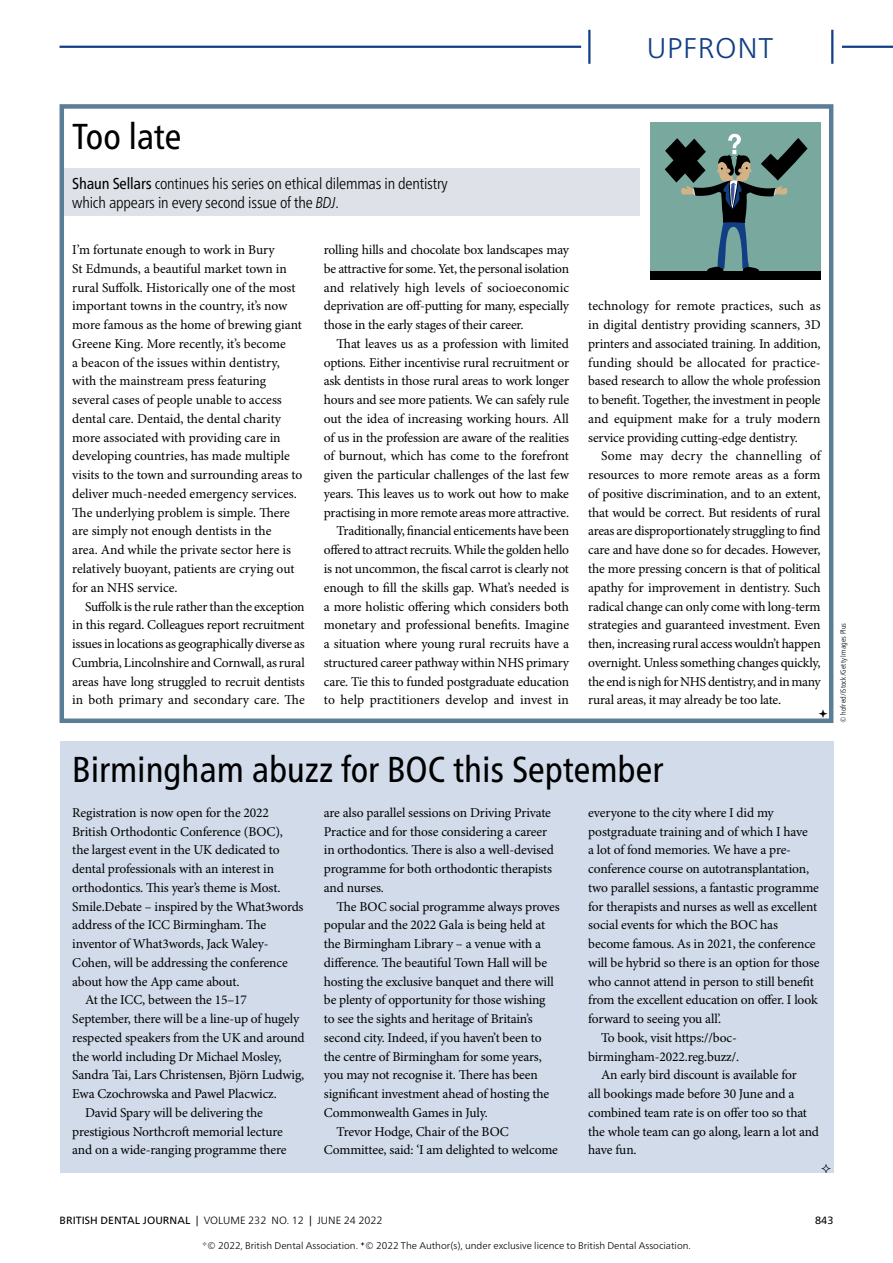
<style>
.page{position:relative;width:893px;height:1263px;background:#fff}
.page>*{position:absolute;margin:0;border:0;box-sizing:border-box;transform-origin:0 0}
.Title_3_Cnd_24pt{font:condensed 36px "Frutiger Neue LT Pro";color:#000}
.t1{font:300 28.5px "Frutiger Neue LT Pro";letter-spacing:.025em;color:#123f84}
.NoXML_Para_trailer_3{font:300 condensed 15.75px/18.9px "Frutiger Neue LT Pro";letter-spacing:-.01em;color:#000}
.Para_9pt_justified{font:13.5px/18.8px "Minion Pro";letter-spacing:-.015em;color:#000;text-align:justify}
.Para_9pt_ragged{font:13.5px/18.8px "Minion Pro";letter-spacing:-.01em;color:#000}
.Para_9pt_ragged_1st{font:13.5px/18.8px "Minion Pro";letter-spacing:-.005em;color:#000}
.t2{font:10.5px "Frutiger Neue LT Pro";letter-spacing:.005em;color:#000}
.t3{font:300 10.5px "Frutiger Neue LT Pro";letter-spacing:.005em;color:#000}
.t4{font:300 9.75px "Frutiger Neue LT Pro";color:#000}
.Image_Caption_copyri{font:300 condensed 7.5px "Frutiger Neue LT Pro";letter-spacing:.01em;color:#000}
.s1{font-weight:400}
.s2{font-style:italic}
.s3{font-weight:300}
</style>
<div class="page">
<div style="left:60px;top:742px;width:773px;height:431px;background:#d1dbea"></div>
<div style="left:60px;top:104px;width:773px;height:619px;border:4px solid #5b7d95"></div>
<div style="left:64px;top:168px;width:576px;height:48px;background:#dee2e8"></div>
<div style="left:651px;top:122px;width:170px;height:157px;background:#78a89e"></div>
<div style="left:651px;top:271px;width:170px;height:8px;background:#000"></div>
<svg style="left:665px;top:134px;width:143px;height:137px"></svg>
<hr style="left:60px;top:46px;width:521px;height:2px;background:#123f84">
<hr style="left:842px;top:46px;width:51px;height:2px;background:#123f84">
<hr style="left:588px;top:30px;width:2px;height:34px;background:#123f84">
<hr style="left:831px;top:30px;width:2px;height:34px;background:#123f84">
<h2 class="t1" style="left:647px;top:31px;width:128px">UPFRONT</h2>
<p class="Title_3_Cnd_24pt" style="left:72px;top:115px;width:111px">Too late</p>
<p class="NoXML_Para_trailer_3" style="left:72px;top:174px;width:377px"><span class="s1">Shaun Sellars</span> continues his series on ethical dilemmas in dentistry which appears in every second issue of the <span class="s2">BDJ</span>.</p>
<p class="Para_9pt_ragged_1st" style="left:72px;top:241px;width:232px">I’m fortunate enough to work in Bury<br>St Edmunds, a beautiful market town in rural Suffolk. Historically one of the most important towns in the country, it’s now more famous as the home of brewing giant Greene King. More recently, it’s become<br>a beacon of the issues within dentistry, with the mainstream press featuring several cases of people unable to access dental care. Dentaid, the dental charity more associated with providing care in developing countries, has made multiple visits to the town and surrounding areas to deliver much-needed emergency services.<br>The underlying problem is simple. There are simply not enough dentists in the<br>area. And while the private sector here is relatively buoyant, patients are crying out for an NHS service.</p>
<p class="Para_9pt_justified" style="left:72px;top:597px;width:234px;text-indent:13px">Suffolk is the rule rather than the exception in this regard. Colleagues report recruitment issues in locations as geographically diverse as Cumbria, Lincolnshire and Cornwall, as rural areas have long struggled to recruit dentists in both primary and secondary care. The</p>
<p class="Para_9pt_justified" style="left:324px;top:241px;width:247px">rolling hills and chocolate box landscapes may be attractive for some. Yet, the personal isolation and relatively high levels of socioeconomic deprivation are off-putting for many, especially those in the early stages of their career.</p>
<p class="Para_9pt_justified" style="left:324px;top:335px;width:247px;text-indent:13px">That leaves us as a profession with limited options. Either incentivise rural recruitment or ask dentists in those rural areas to work longer hours and see more patients. We can safely rule out the idea of increasing working hours. All of us in the profession are aware of the realities of burnout, which has come to the forefront given the particular challenges of the last few years. This leaves us to work out how to make practising in more remote areas more attractive.</p>
<p class="Para_9pt_justified" style="left:324px;top:522px;width:247px;text-indent:13px">Traditionally, financial enticements have been offered to attract recruits. While the golden hello is not uncommon, the fiscal carrot is clearly not enough to fill the skills gap. What’s needed is a more holistic offering which considers both monetary and professional benefits. Imagine a situation where young rural recruits have a structured career pathway within NHS primary care. Tie this to funded postgraduate education to help practitioners develop and invest in</p>
<p class="Para_9pt_justified" style="left:588px;top:297px;width:234px">technology for remote practices, such as in digital dentistry providing scanners, 3D printers and associated training. In addition, funding should be allocated for practice&shy;based research to allow the whole profession to benefit. Together, the investment in people and equipment make for a truly modern service providing cutting-edge dentistry.</p>
<p class="Para_9pt_justified" style="left:588px;top:447px;width:234px;text-indent:13px">Some may decry the channelling of resources to more remote areas as a form of positive discrimination, and to an extent, that would be correct. But residents of rural areas are disproportionately struggling to find care and have done so for decades. However, the more pressing concern is that of political apathy for improvement in dentistry. Such radical change can only come with long-term strategies and guaranteed investment. Even then, increasing rural access wouldn’t happen overnight. Unless something changes quickly, the end is nigh for NHS dentistry, and in many rural areas, it may already be too late.</p>
<p class="Title_3_Cnd_24pt" style="left:72px;top:749px;width:593px">Birmingham abuzz for BOC this September</p>
<p class="Para_9pt_ragged" style="left:324px;top:804px;width:232px">are also parallel sessions on Driving Private Practice and for those considering a career in orthodontics. There is also a well-devised programme for both orthodontic therapists and nurses.</p>
<p class="Para_9pt_ragged" style="left:324px;top:897px;width:237px;text-indent:13px">The BOC social programme always proves popular and the 2022 Gala is being held at the Birmingham Library – a venue with a difference. The beautiful Town Hall will be hosting the exclusive banquet and there will be plenty of opportunity for those wishing<br>to see the sights and heritage of Britain’s second city. Indeed, if you haven’t been to the centre of Birmingham for some years, you may not recognise it. There has been significant investment ahead of hosting the Commonwealth Games in July.</p>
<p class="Para_9pt_ragged" style="left:324px;top:1122px;width:236px;text-indent:13px">Trevor Hodge, Chair of the BOC<br>Committee, said: ‘I am delighted to welcome</p>
<p class="Para_9pt_ragged_1st" style="left:72px;top:804px;width:233px">Registration is now open for the 2022<br>British Orthodontic Conference (BOC),<br>the largest event in the UK dedicated to dental professionals with an interest in orthodontics. This year’s theme is Most.<br>Smile.Debate – inspired by the What3words address of the ICC Birmingham. The inventor of What3words, Jack Waley-Cohen, will be addressing the conference about how the App came about.</p>
<p class="Para_9pt_ragged" style="left:72px;top:991px;width:234px;text-indent:13px">At the ICC, between the 15–17<br>September, there will be a line-up of hugely respected speakers from the UK and around the world including Dr Michael Mosley, Sandra Tai, Lars Christensen, Björn Ludwig, Ewa Czochrowska and Pawel Placwicz.</p>
<p class="Para_9pt_ragged" style="left:72px;top:1104px;width:216px;text-indent:13px">David Spary will be delivering the prestigious Northcroft memorial lecture and on a wide-ranging programme there</p>
<p class="Para_9pt_ragged" style="left:588px;top:804px;width:233px">everyone to the city where I did my postgraduate training and of which I have<br>a lot of fond memories. We have a pre&shy;conference course on autotransplantation, two parallel sessions, a fantastic programme for therapists and nurses as well as excellent social events for which the BOC has become famous. As in 2021, the conference will be hybrid so there is an option for those who cannot attend in person to still benefit from the excellent education on offer. I look forward to seeing you all’.</p>
<p class="Para_9pt_ragged" style="left:588px;top:1029px;width:152px;text-align:right">To book, visit https://boc&shy;birmingham-2022.reg.buzz/.</p>
<p class="Para_9pt_ragged" style="left:588px;top:1066px;width:232px;text-indent:13px">An early bird discount is available for<br>all bookings made before 30 June and a combined team rate is on offer too so that the whole team can go along, learn a lot and have fun.</p>
<p class="Image_Caption_copyri" style="left:839px;top:723px;width:102px;rotate:-90deg">© hofred/iStock/Getty Images Plus</p>
<p class="t2" style="left:60px;top:1214px;width:269px">BRITISH DENTAL JOURNAL | <span class="s3">VOLUME 232 NO. 12</span> | <span class="s3">June</span></p>
<p class="t3" style="left:344px;top:1214px;width:40px">24 2022</p>
<p class="t2" style="left:815px;top:1214px;width:20px">843</p>
<p class="t4" style="left:207px;top:1240px;width:485px">© 2022, British Dental Association. © 2022 The Author(s), under exclusive licence to British Dental Association.</p>
</div>
